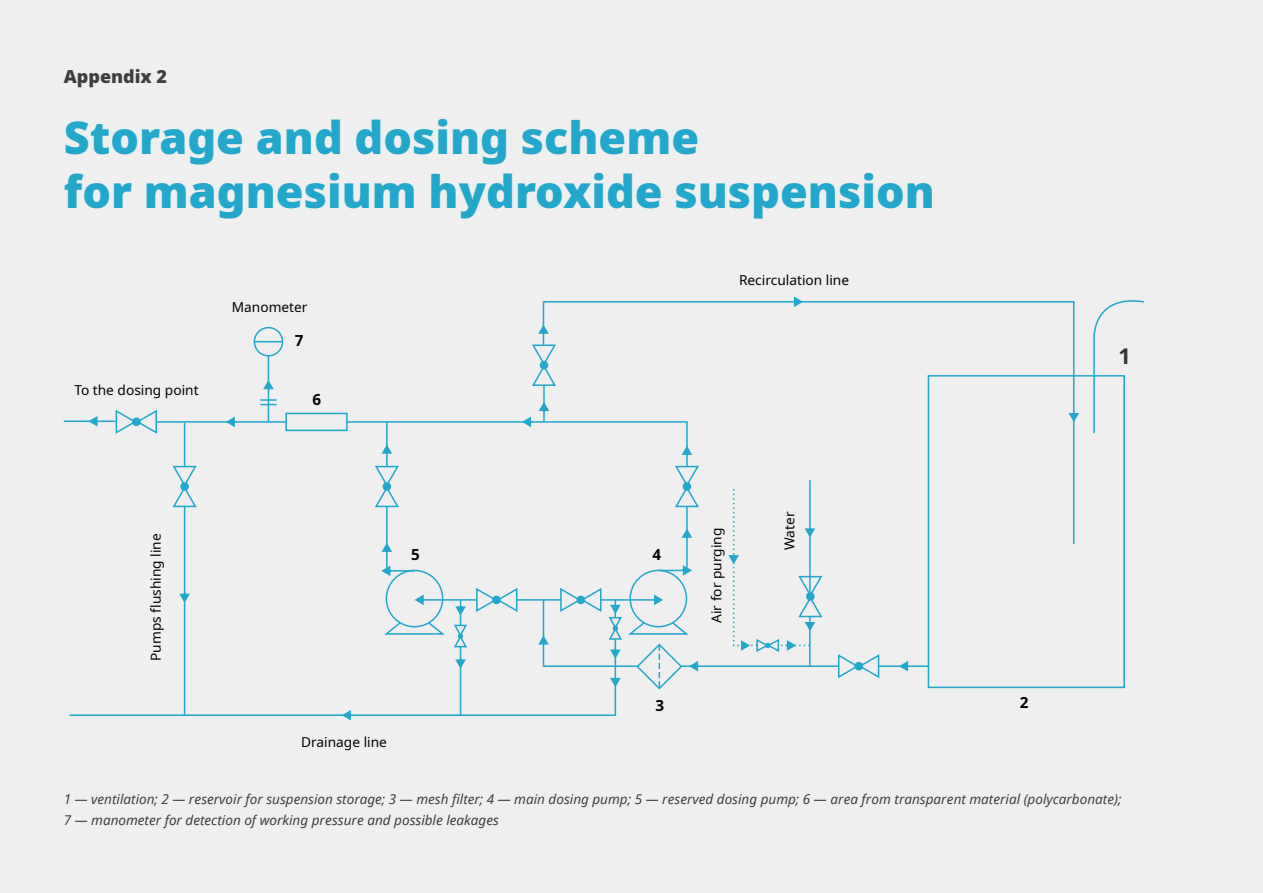
<style>
.page{position:relative;width:1263px;height:893px;background:#efefef}
.page>*{position:absolute;margin:0;border:0;box-sizing:border-box;transform-origin:0 0}
.заголовок{font:900 45px "Noto Sans";color:#23a8cb}
.t1{font:700 21.75px "Noto Sans";color:#333637}
.заголовок-2{font:900 18px "Noto Sans";color:#3e3e3f}
.t2{font:700 15.3px "Noto Sans";color:#010106}
.t3{font:13.65px "Noto Sans";color:#010106}
.сноска{font:italic 13.5px/21px "Noto Sans";color:#3e3e3f}
</style>
<div class="page">
<svg style="left:838px;top:654px;width:42px;height:25px"></svg>
<svg style="left:172px;top:464px;width:25px;height:44px"></svg>
<svg style="left:532px;top:344px;width:10px;height:42px"></svg>
<svg style="left:114px;top:409px;width:43px;height:25px"></svg>
<div style="left:928px;top:375px;width:197px;height:313px;border:2px solid #23a8cb"></div>
<div style="left:254px;top:327px;width:29px;height:30px;border:2px solid #23a8cb;border-radius:50%"></div>
<hr style="left:156px;top:421px;width:130px;height:2px;background:#23a8cb">
<hr style="left:64px;top:420px;width:52px;height:2px;background:#23a8cb">
<hr style="left:184px;top:506px;width:1px;height:208px;background:#23a8cb">
<hr style="left:184px;top:422px;width:1px;height:45px;background:#23a8cb">
<hr style="left:681px;top:665px;width:158px;height:2px;background:#23a8cb">
<svg style="left:542px;top:300px;width:533px;height:246px"></svg>
<hr style="left:809px;top:480px;width:2px;height:112px;background:#23a8cb">
<hr style="left:809px;top:616px;width:2px;height:50px;background:#23a8cb">
<hr style="left:878px;top:665px;width:50px;height:2px;background:#23a8cb">
<hr style="left:268px;top:356px;width:1px;height:66px;background:#23a8cb">
<hr style="left:543px;top:385px;width:2px;height:36px;background:#23a8cb">
<svg style="left:254px;top:341px;width:28px;height:1px"></svg>
<div style="left:285px;top:413px;width:63px;height:18px;border:2px solid #23a8cb"></div>
<svg style="left:260px;top:399px;width:17px;height:6px"></svg>
<svg style="left:794px;top:296px;width:9px;height:11px"></svg>
<svg style="left:538px;top:325px;width:11px;height:9px"></svg>
<svg style="left:263px;top:380px;width:11px;height:10px"></svg>
<svg style="left:88px;top:416px;width:17px;height:11px"></svg>
<svg style="left:226px;top:417px;width:10px;height:10px"></svg>
<svg style="left:899px;top:661px;width:9px;height:10px"></svg>
<svg style="left:1068px;top:412px;width:11px;height:10px"></svg>
<svg style="left:345px;top:402px;width:355px;height:174px"></svg>
<svg style="left:1092px;top:300px;width:52px;height:135px"></svg>
<div style="left:540px;top:361px;width:8px;height:8px;background:#23a8cb;border-radius:50%"></div>
<div style="left:683px;top:482px;width:8px;height:9px;background:#23a8cb;border-radius:50%"></div>
<div style="left:854px;top:662px;width:9px;height:8px;background:#23a8cb;border-radius:50%"></div>
<div style="left:383px;top:482px;width:8px;height:9px;background:#23a8cb;border-radius:50%"></div>
<div style="left:180px;top:482px;width:9px;height:9px;background:#23a8cb;border-radius:50%"></div>
<div style="left:132px;top:417px;width:9px;height:9px;background:#23a8cb;border-radius:50%"></div>
<svg style="left:728px;top:486px;width:96px;height:167px"></svg>
<svg style="left:69px;top:586px;width:630px;height:134px"></svg>
<p class="заголовок-2" style="left:64px;top:63px;width:105px">Appendix 2</p>
<p class="заголовок" style="left:64px;top:104px;width:637px">Storage and dosing scheme</p>
<p class="заголовок" style="left:64px;top:158px;width:872px">for magnesium hydroxide suspension</p>
<p class="t3" style="left:74px;top:381px;width:126px">To the dosing point</p>
<p class="t3" style="left:232px;top:298px;width:77px">Manometer</p>
<p class="t2" style="left:295px;top:330px;width:10px">7</p>
<p class="t2" style="left:312px;top:388px;width:10px">6</p>
<p class="t3" style="left:739px;top:271px;width:112px">Recirculation line</p>
<p class="t3" style="left:146px;top:661px;width:129px;rotate:-90deg">Pumps flushing line</p>
<p class="t2" style="left:411px;top:544px;width:10px">5</p>
<p class="t2" style="left:653px;top:543px;width:10px">4</p>
<p class="t3" style="left:707px;top:623px;width:97px;rotate:-90deg">Air for purging</p>
<p class="t3" style="left:780px;top:550px;width:40px;rotate:-90deg">Water</p>
<p class="t3" style="left:301px;top:732px;width:87px">Drainage line</p>
<p class="t2" style="left:655px;top:695px;width:10px">3</p>
<p class="t2" style="left:1020px;top:692px;width:10px">2</p>
<p class="t1" style="left:1118px;top:341px;width:14px">1</p>
<p class="сноска" style="left:64px;top:788px;width:1059px">1 — ventilation; 2 — reservoir for suspension storage; 3 — mesh filter; 4 — main dosing pump; 5 — reserved dosing pump; 6 — area from transparent material (polycarbonate);<br>7 — manometer for detection of working pressure and possible leakages</p>
</div>
